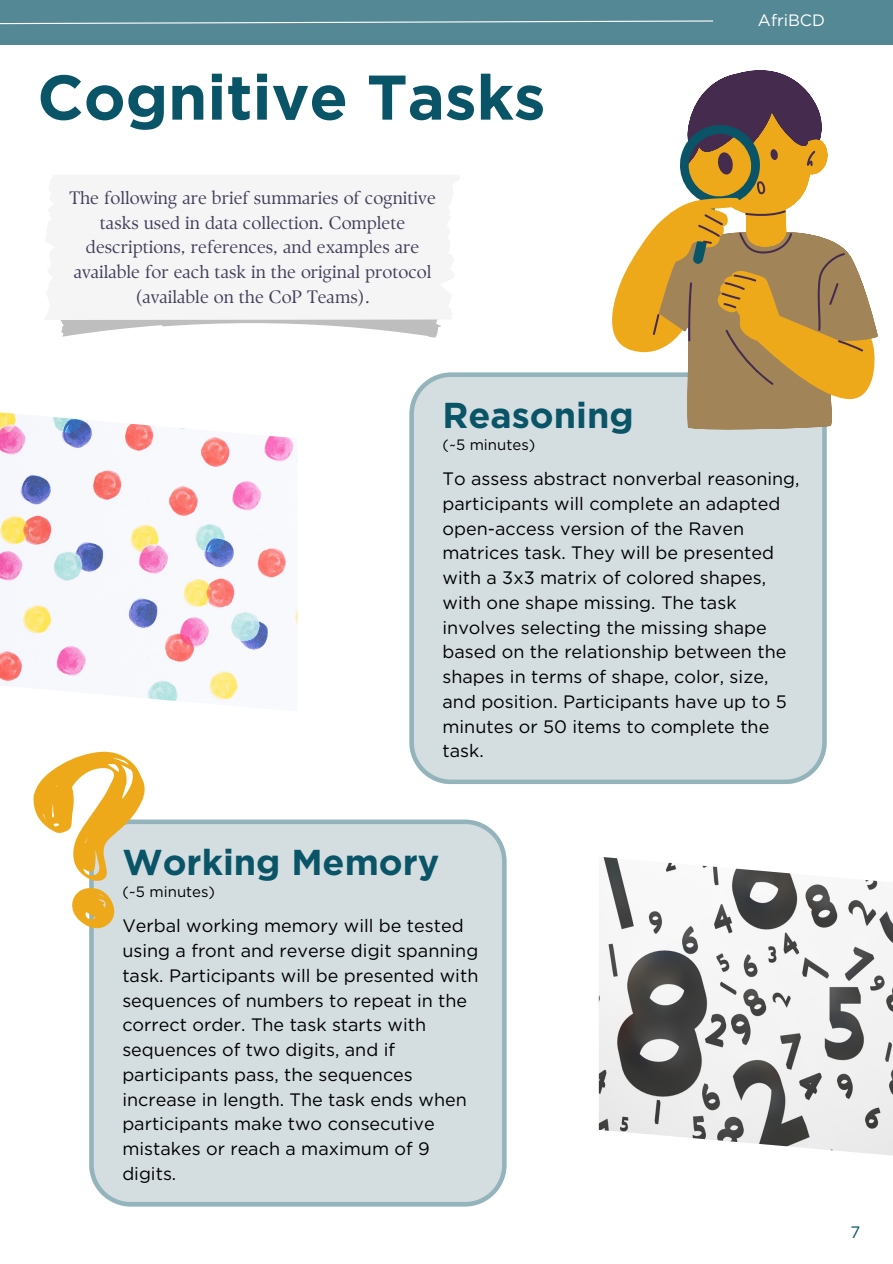
<style>
.page{position:relative;width:893px;height:1264px;background:#fff}
.page>*{position:absolute;margin:0;border:0;box-sizing:border-box;transform-origin:0 0}
.t1{font:700 63px "Gotham";color:#0a5467}
.t2{font:700 36px "Gotham";color:#0a5467}
.t3{font:18px/24.8px "Gotham";color:#000}
.t4{font:18px/24.8px "TY Serif D";color:#42405b;text-align:center}
.t5{font:16.5px "Gotham";color:#fff}
.t6{font:16.5px "Gotham";color:#0a5467}
.t7{font:15px "Gotham";color:#000}
</style>
<div class="page">
<svg style="left:60px;top:320px;width:381px;height:18px"></svg>
<svg style="left:58px;top:319px;width:380px;height:1px"></svg>
<div style="left:409px;top:372px;width:417px;height:412px;background:#d4dee1"></div>
<div style="left:89px;top:819px;width:417px;height:387px;background:#d4dee1"></div>
<img style="left:0;top:412px;width:297px;height:289px">
<img style="left:598px;top:857px;width:294px;height:299px">
<svg style="left:641px;top:400px;width:191px;height:32px;background:#b1a184"></svg>
<svg style="left:683px;top:70px;width:144px;height:79px"></svg>
<svg style="left:599px;top:231px;width:278px;height:169px"></svg>
<svg style="left:652px;top:149px;width:211px;height:236px"></svg>
<svg style="left:33px;top:751px;width:112px;height:130px"></svg>
<svg style="left:72px;top:887px;width:44px;height:42px;background:#eabd5d"></svg>
<div style="left:0;top:0;width:892px;height:45px;background:#548895"></div>
<svg style="left:0;top:20px;width:713px;height:5px"></svg>
<p class="t1" style="left:37px;top:59px;width:509px">Cognitive Tasks</p>
<p class="t4" style="left:69px;top:185px;width:368px">The following are brief summaries of cognitive tasks used in data collection. Complete descriptions, references, and examples are available for each task in the original protocol (available on the CoP Teams).</p>
<p class="t5" style="left:758px;top:11px;width:69px">AfriBCD</p>
<p class="t2" style="left:442px;top:393px;width:193px">Reasoning</p>
<p class="t7" style="left:442px;top:436px;width:94px">(~5 minutes)</p>
<p class="t3" style="left:442px;top:466px;width:358px">To assess abstract nonverbal reasoning, participants will complete an adapted open-access version of the Raven matrices task. They will be presented with a 3x3 matrix of colored shapes, with one shape missing. The task involves selecting the missing shape based on the relationship between the shapes in terms of shape, color, size, and position. Participants have up to 5 minutes or 50 items to complete the task.</p>
<p class="t2" style="left:122px;top:840px;width:318px">Working Memory</p>
<p class="t7" style="left:122px;top:883px;width:94px">(~5 minutes)</p>
<p class="t3" style="left:122px;top:913px;width:357px">Verbal working memory will be tested using a front and reverse digit spanning task. Participants will be presented with sequences of numbers to repeat in the correct order. The task starts with sequences of two digits, and if participants pass, the sequences increase in length. The task ends when participants make two consecutive mistakes or reach a maximum of 9 digits.</p>
<p class="t6" style="left:850px;top:1222px;width:11px">7</p>
</div>
